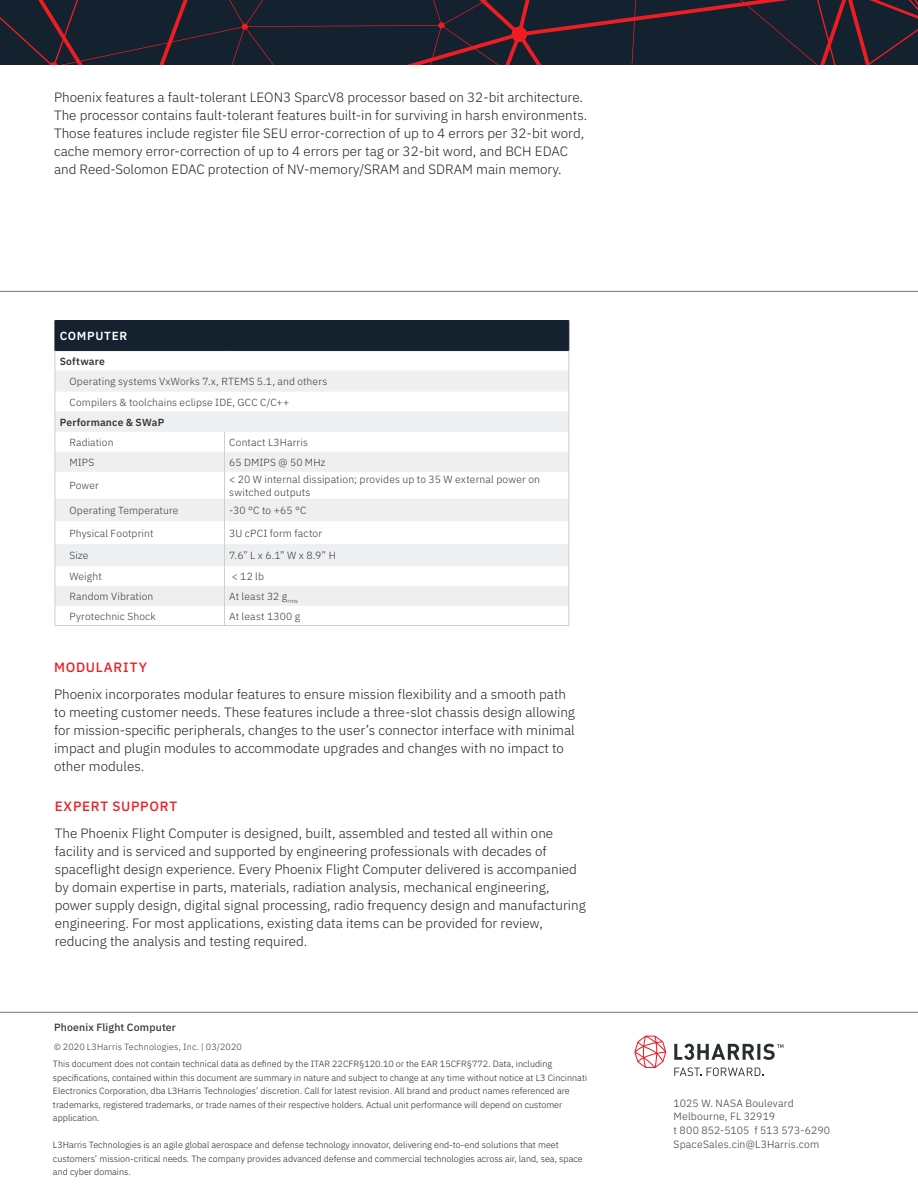
<style>
.page{position:relative;width:918px;height:1188px;background:#fff}
.page>*{position:absolute;margin:0;border:0;box-sizing:border-box;transform-origin:0 0}
.t1{font:300 13.5px/18px "IBM Plex Sans";color:#231f20}
.t2{font:500 13.5px "IBM Plex Sans";letter-spacing:.055em;color:#ee1d23}
.t3{font:600 11.7px "IBM Plex Sans";letter-spacing:.06em;color:#fff}
.t4{font:300 10.5px/13.5px "IBM Plex Sans";letter-spacing:.015em;color:#363536}
.t5{font:500 10.5px "IBM Plex Sans";letter-spacing:.015em;color:#363536}
.t6{font:300 10.35px/20.5px "IBM Plex Sans";letter-spacing:.015em;color:#363536}
.t7{font:600 10.35px "IBM Plex Sans";letter-spacing:.015em;color:#363536}
.t8{font:300 9px/13.5px "IBM Plex Sans";color:#231f20}
.t9{font:300 9px "IBM Plex Sans";letter-spacing:.015em;color:#363536}
</style>
<div class="page">
<hr style="left:55px;top:320px;width:169px;height:1px;background:#13222e">
<hr style="left:224px;top:320px;width:345px;height:1px;background:#13222e">
<svg style="left:55px;top:321px;width:515px;height:305px"></svg>
<svg style="left:0;top:0;width:918px;height:65px;fill:#13222e"></svg>
<hr style="left:0;top:291px;width:918px;height:1px;background:#737473">
<hr style="left:0;top:1012px;width:918px;height:1px;background:#737473">
<hr style="left:55px;top:625px;width:514px;height:1px;background:#cecece">
<svg style="left:634px;top:1036px;width:32px;height:32px"></svg>
<svg style="left:674px;top:1044px;width:109px;height:16px"></svg>
<svg style="left:674px;top:1068px;width:27px;height:8px"></svg>
<svg style="left:707px;top:1068px;width:56px;height:8px"></svg>
<p class="t1" style="left:54px;top:87px;width:535px">Phoenix features a fault-tolerant LEON3 SparcV8 processor based on 32-bit architecture.<br>The processor contains fault-tolerant features built-in for surviving in harsh environments.<br>Those features include register file SEU error-correction of up to 4 errors per 32-bit word, cache memory error-correction of up to 4 errors per tag or 32-bit word, and BCH EDAC and Reed-Solomon EDAC protection of NV-memory/SRAM and SDRAM main memory.</p>
<p class="t3" style="left:60px;top:327px;width:69px">COMPUTER</p>
<p class="t7" style="left:60px;top:353px;width:47px">Software</p>
<p class="t6" style="left:70px;top:370px;width:259px">Operating systems VxWorks 7.x, RTEMS 5.1, and others<br>Compilers &amp; toolchains eclipse IDE, GCC C/C++</p>
<p class="t7" style="left:60px;top:414px;width:106px">Performance &amp; SWaP</p>
<p class="t6" style="left:70px;top:431px;width:46px">Radiation</p>
<p class="t6" style="left:229px;top:431px;width:80px">Contact L3Harris</p>
<p class="t6" style="left:70px;top:451px;width:26px">MIPS</p>
<p class="t6" style="left:229px;top:451px;width:98px">65 DMIPS @ 50 MHz</p>
<p class="t6" style="left:70px;top:474px;width:31px">Power</p>
<p class="t6" style="left:229px;top:471px;width:312px;line-height:13.4px">&lt; 20 W internal dissipation; provides up to 35 W external power on switched outputs</p>
<p class="t6" style="left:70px;top:499px;width:110px">Operating Temperature</p>
<p class="t6" style="left:229px;top:499px;width:79px">-30 °C to +65 °C</p>
<p class="t6" style="left:70px;top:522px;width:85px">Physical Footprint</p>
<p class="t6" style="left:229px;top:522px;width:94px">3U cPCI form factor</p>
<p class="t6" style="left:70px;top:544px;width:20px">Size</p>
<p class="t6" style="left:229px;top:544px;width:108px">7.6” L x 6.1” W x 8.9” H</p>
<p class="t6" style="left:70px;top:565px;width:34px">Weight</p>
<p class="t6" style="left:232px;top:565px;width:34px">&lt; 12 lb</p>
<p class="t6" style="left:70px;top:585px;width:85px">Random Vibration</p>
<p class="t6" style="left:229px;top:585px;width:70px">At least 32 g<sub>rms</sub></p>
<p class="t6" style="left:70px;top:605px;width:88px">Pyrotechnic Shock</p>
<p class="t6" style="left:229px;top:605px;width:72px">At least 1300 g</p>
<p class="t2" style="left:54px;top:656px;width:95px">MODULARITY</p>
<p class="t1" style="left:54px;top:684px;width:523px">Phoenix incorporates modular features to ensure mission flexibility and a smooth path to meeting customer needs. These features include a three-slot chassis design allowing for mission-specific peripherals, changes to the user’s connector interface with minimal impact and plugin modules to accommodate upgrades and changes with no impact to other modules.</p>
<p class="t2" style="left:55px;top:795px;width:124px">EXPERT SUPPORT</p>
<p class="t1" style="left:55px;top:823px;width:533px">The Phoenix Flight Computer is designed, built, assembled and tested all within one facility and is serviced and supported by engineering professionals with decades of spaceflight design experience. Every Phoenix Flight Computer delivered is accompanied by domain expertise in parts, materials, radiation analysis, mechanical engineering, power supply design, digital signal processing, radio frequency design and manufacturing engineering. For most applications, existing data items can be provided for review, reducing the analysis and testing required.</p>
<p class="t5" style="left:54px;top:1020px;width:123px">Phoenix Flight Computer</p>
<p class="t9" style="left:54px;top:1040px;width:190px">© 2020 L3Harris Technologies, Inc. | 03/2020</p>
<p class="t8" style="left:53px;top:1057px;width:536px">This document does not contain technical data as defined by the ITAR 22CFR§120.10 or the EAR 15CFR§772. Data, including specifications, contained within this document are summary in nature and subject to change at any time without notice at L3 Cincinnati Electronics Corporation, dba L3Harris Technologies’ discretion. Call for latest revision. All brand and product names referenced are trademarks, registered trademarks, or trade names of their respective holders. Actual unit performance will depend on customer application.</p>
<p class="t8" style="left:53px;top:1138px;width:531px">L3Harris Technologies is an agile global aerospace and defense technology innovator, delivering end-to-end solutions that meet customers’ mission-critical needs. The company provides advanced defense and commercial technologies across air, land, sea, space and cyber domains.</p>
<p class="t4" style="left:674px;top:1095px;width:122px">1025 W. NASA Boulevard<br>Melbourne, FL 32919</p>
<p class="t4" style="left:674px;top:1123px;width:158px">t 800 852-5105 f 513 573-6290<br>SpaceSales.cin@L3Harris.com</p>
</div>
